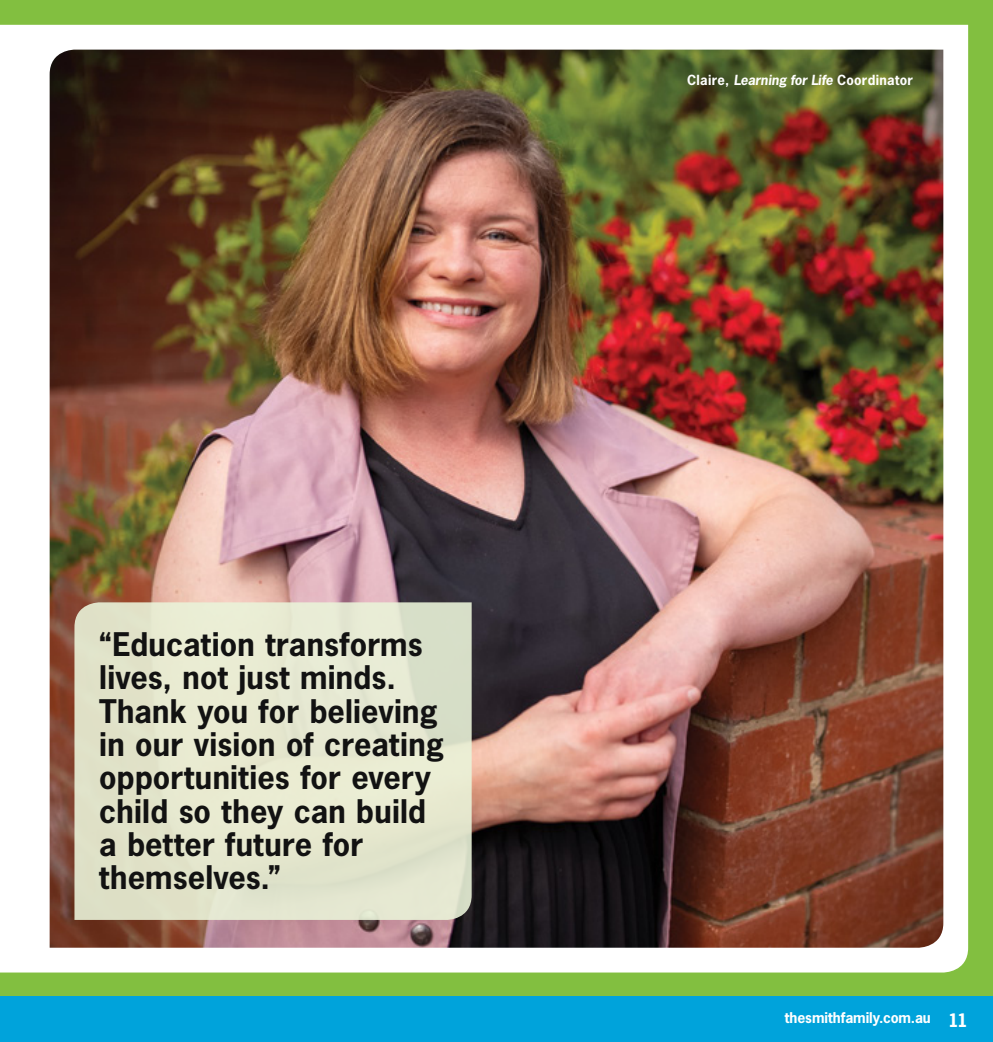
<style>
.page{position:relative;width:993px;height:1042px;background:#fff}
.page>*{position:absolute;margin:0;border:0;box-sizing:border-box;transform-origin:0 0}
.t1{font:700 30.62px/33.2px "News Gothic";letter-spacing:.005em;color:#121212}
.t2{font:700 14px "News Gothic";letter-spacing:-.005em;color:#fff}
.t3{font:700 13.12px "News Gothic";letter-spacing:.025em;color:#fff}
.s1{font-family:"News Gothic Std";font-style:italic}
.s2{font-size:17.5px}
</style>
<div class="page">
<div style="left:0;top:0;width:992px;height:1042px;background:#82bf40"></div>
<div style="left:0;top:996px;width:992px;height:46px;background:#00a3db"></div>
<div style="left:0;top:25px;width:967px;height:947px;background:#fff"></div>
<img style="left:50px;top:50px;width:893px;height:897px">
<svg style="left:74px;top:602px;width:397px;height:318px;fill:#e5e7cf"></svg>
<p class="t1" style="left:99px;top:627px;width:346px">“Education transforms lives, not just minds.<br>Thank you for believing in our vision of creating opportunities for every child so they can build a better future for themselves.”</p>
<p class="t3" style="left:687px;top:71px;width:227px">Claire, <span class="s1">Learning for Life</span> Coordinator</p>
<p class="t2" style="left:784px;top:1008px;width:185px">thesmithfamily.com.au <span class="s2">11</span></p>
</div>
